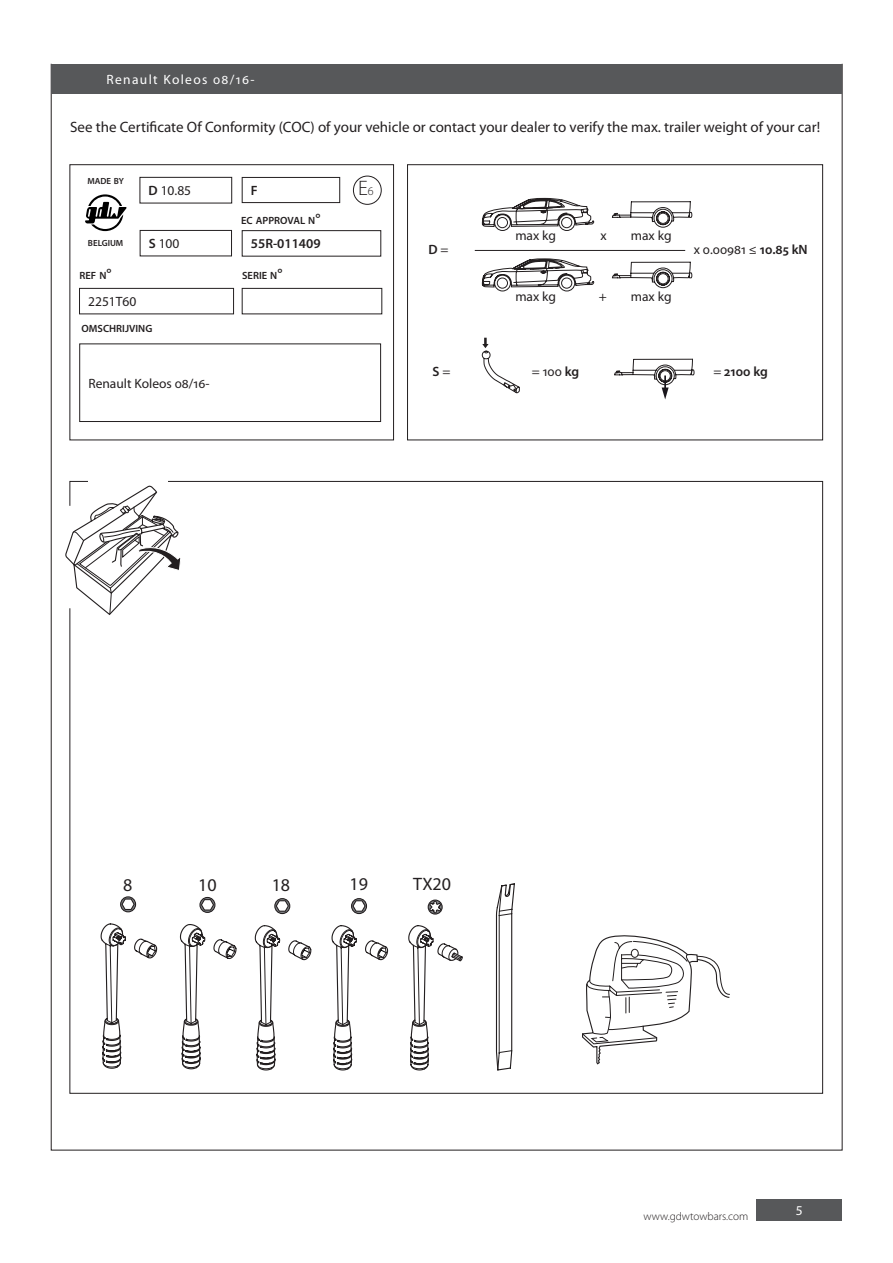
<style>
.page{position:relative;width:893px;height:1263px;background:#fff}
.page>*{position:absolute;margin:0;border:0;box-sizing:border-box;transform-origin:0 0}
.t1{font:300 21px "Myriad Pro";color:#231f20}
.t2{font:18px "Myriad Pro";color:#231f20}
.t3{font:18px "Myriad Pro";color:#231f20}
.t4{font:15px "Myriad Pro";color:#231f20}
.t5{font:13.5px "Myriad Pro";color:#231f20}
.t6{font:600 13.5px "Myriad Pro";color:#231f20}
.t7{font:13.5px "Myriad Pro";letter-spacing:.1em;color:#fff}
.t8{font:13.5px "Myriad Pro";color:#fff}
.t9{font:300 11.25px "Myriad Pro";color:#231f20}
.t10{font:600 10.5px "Myriad Pro";color:#231f20}
.t11{font:600 8.85px "Myriad Pro";color:#231f20}
.s1{font-weight:600}
.s2{font-size:15px}
.s3{font-size:12px}
.s4{font-weight:400}
</style>
<div class="page">
<div style="left:757px;top:1199px;width:85px;height:21px;background:#57585a"></div>
<div style="left:80px;top:344px;width:301px;height:78px;border:1px solid #231f20"></div>
<div style="left:70px;top:164px;width:324px;height:276px;border:1px solid #231f20"></div>
<svg style="left:69px;top:481px;width:754px;height:613px"></svg>
<div style="left:407px;top:164px;width:416px;height:276px;border:1px solid #231f20"></div>
<div style="left:140px;top:177px;width:92px;height:26px;border:1px solid #231f20"></div>
<div style="left:242px;top:230px;width:139px;height:26px;border:1px solid #231f20"></div>
<div style="left:140px;top:230px;width:92px;height:26px;border:1px solid #231f20"></div>
<div style="left:242px;top:288px;width:140px;height:26px;border:1px solid #231f20"></div>
<div style="left:79px;top:288px;width:155px;height:26px;border:1px solid #231f20"></div>
<div style="left:242px;top:177px;width:98px;height:26px;border:1px solid #231f20"></div>
<svg style="left:85px;top:194px;width:42px;height:37px"></svg>
<svg style="left:482px;top:338px;width:38px;height:55px"></svg>
<hr style="left:475px;top:250px;width:210px;height:1px;background:#231f20">
<svg style="left:65px;top:481px;width:117px;height:135px"></svg>
<svg style="left:482px;top:198px;width:112px;height:33px"></svg>
<svg style="left:482px;top:258px;width:112px;height:34px"></svg>
<svg style="left:612px;top:201px;width:80px;height:27px"></svg>
<svg style="left:612px;top:262px;width:80px;height:27px"></svg>
<div style="left:51px;top:64px;width:791px;height:30px;background:#57585a"></div>
<div style="left:353px;top:176px;width:28px;height:29px;border:1px solid #231f20;border-radius:50%"></div>
<svg style="left:614px;top:359px;width:81px;height:40px"></svg>
<svg style="left:495px;top:883px;width:21px;height:188px"></svg>
<div style="left:120px;top:896px;width:16px;height:16px;border:1px solid #231f20;border-radius:50%"></div>
<svg style="left:100px;top:923px;width:58px;height:146px"></svg>
<svg style="left:121px;top:898px;width:14px;height:13px"></svg>
<div style="left:428px;top:899px;width:15px;height:15px;border:1px solid #231f20;border-radius:50%"></div>
<svg style="left:428px;top:900px;width:14px;height:14px"></svg>
<svg style="left:408px;top:924px;width:56px;height:147px"></svg>
<div style="left:199px;top:897px;width:16px;height:16px;border:1px solid #231f20;border-radius:50%"></div>
<svg style="left:179px;top:923px;width:58px;height:147px"></svg>
<svg style="left:200px;top:898px;width:15px;height:13px"></svg>
<div style="left:274px;top:898px;width:16px;height:16px;border:1px solid #231f20;border-radius:50%"></div>
<svg style="left:254px;top:924px;width:58px;height:147px"></svg>
<svg style="left:275px;top:900px;width:15px;height:13px"></svg>
<div style="left:351px;top:898px;width:16px;height:16px;border:1px solid #231f20;border-radius:50%"></div>
<svg style="left:331px;top:924px;width:58px;height:147px"></svg>
<svg style="left:352px;top:900px;width:14px;height:13px"></svg>
<svg style="left:581px;top:916px;width:149px;height:149px"></svg>
<p class="t7" style="left:106px;top:71px;width:150px">Renault Koleos 08/16-</p>
<p class="t4" style="left:70px;top:118px;width:752px">See the Certificate Of Conformity (COC) of your vehicle or contact your dealer to verify the max. trailer weight of your car!</p>
<p class="t11" style="left:88px;top:176px;width:38px">MADE BY</p>
<p class="t11" style="left:88px;top:238px;width:37px">BELGIUM</p>
<p class="t5" style="left:149px;top:182px;width:44px"><span class="s1">D</span> 10.85</p>
<p class="t6" style="left:251px;top:182px;width:8px">F</p>
<p class="t10" style="left:241px;top:213px;width:81px">EC APPROVAL N<span class="s2">°</span></p>
<p class="t5" style="left:149px;top:235px;width:32px"><span class="s1">S</span> 100</p>
<p class="t6" style="left:251px;top:235px;width:71px">55R-011409</p>
<p class="t10" style="left:80px;top:269px;width:34px">REF N<span class="s2">°</span></p>
<p class="t10" style="left:242px;top:269px;width:42px">SERIE N<span class="s2">°</span></p>
<p class="t5" style="left:88px;top:293px;width:50px">2251T60</p>
<p class="t10" style="left:82px;top:322px;width:72px">OMSCHRIJVING</p>
<p class="t5" style="left:88px;top:375px;width:123px">Renault Koleos 08/16-</p>
<h1 class="t1" style="left:358px;top:176px;width:17px">E<span class="s3">6</span></h1>
<p class="t6" style="left:429px;top:240px;width:22px">D <span class="s4">=</span></p>
<p class="t5" style="left:515px;top:227px;width:42px">max kg</p>
<p class="t5" style="left:601px;top:227px;width:8px">x</p>
<p class="t5" style="left:631px;top:227px;width:42px">max kg</p>
<p class="t5" style="left:515px;top:288px;width:42px">max kg</p>
<p class="t5" style="left:599px;top:288px;width:10px">+</p>
<p class="t5" style="left:631px;top:288px;width:42px">max kg</p>
<p class="t5" style="left:694px;top:241px;width:115px">x 0.00981 ≤ <span class="s1">10.85 kN</span></p>
<p class="t6" style="left:433px;top:363px;width:19px">S <span class="s4">=</span></p>
<p class="t5" style="left:532px;top:363px;width:49px">= 100 <span class="s1">kg</span></p>
<p class="t6" style="left:713px;top:363px;width:56px"><span class="s4">=</span> 2100 kg</p>
<p class="t2" style="left:123px;top:874px;width:11px">8</p>
<p class="t2" style="left:198px;top:874px;width:20px">10</p>
<p class="t2" style="left:272px;top:874px;width:20px">18</p>
<p class="t2" style="left:349px;top:872px;width:20px">19</p>
<p class="t3" style="left:413px;top:873px;width:40px">TX20</p>
<p class="t9" style="left:644px;top:1210px;width:106px">www.gdwtowbars.com</p>
<p class="t8" style="left:796px;top:1202px;width:8px">5</p>
</div>
